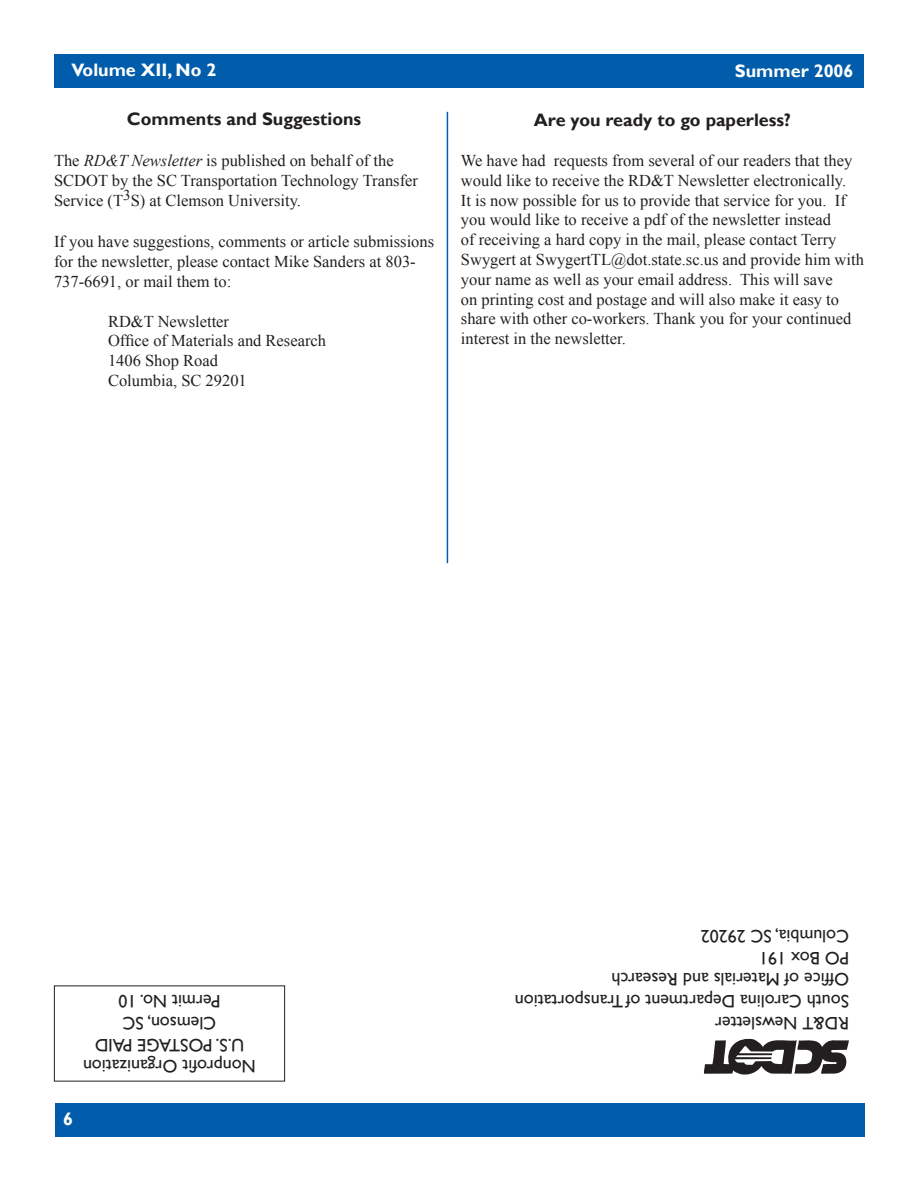
<style>
.page{position:relative;width:918px;height:1188px;background:#fff}
.page>*{position:absolute;margin:0;border:0;box-sizing:border-box;transform-origin:0 0}
.t1{font:18px/21.6px "Gill Sans";color:#231f20;text-align:center}
.t2{font:700 18px "Gill Sans";color:#231f20}
.t3{font:700 18px "Gill Sans";color:#fff}
.t4{font:16.5px/19.8px "Times New Roman";color:#231f20}
.s1{font-style:italic}
</style>
<div class="page">
<div style="left:54px;top:54px;width:810px;height:34px;background:#015dab"></div>
<div style="left:55px;top:1104px;width:810px;height:33px;background:#015dab"></div>
<hr style="left:447px;top:112px;width:1px;height:451px;background:#015dab">
<svg style="left:704px;top:1039px;width:145px;height:36px"></svg>
<p class="t3" style="left:72px;top:59px;width:146px">Volume XII, No 2</p>
<p class="t3" style="left:735px;top:60px;width:120px">Summer 2006</p>
<p class="t2" style="left:127px;top:108px;width:236px">Comments and Suggestions</p>
<p class="t4" style="left:54px;top:151px;width:366px">The <span class="s1">RD&amp;T Newsletter</span> is published on behalf of the<br>SCDOT by the SC Transportation Technology Transfer<br>Service (T<sup>3</sup>S) at Clemson University.</p>
<p class="t4" style="left:54px;top:232px;width:382px">If you have suggestions, comments or article submissions for the newsletter, please contact Mike Sanders at 803-<br>737-6691, or mail them to:</p>
<p class="t4" style="left:108px;top:311px;width:220px">RD&amp;T Newsletter<br>Office of Materials and Research<br>1406 Shop Road<br>Columbia, SC 29201</p>
<p class="t2" style="left:534px;top:110px;width:259px">Are you ready to go paperless?</p>
<p class="t4" style="left:461px;top:150px;width:405px">We have had requests from several of our readers that they would like to receive the RD&amp;T Newsletter electronically.<br>It is now possible for us to provide that service for you. If you would like to receive a pdf of the newsletter instead<br>of receiving a hard copy in the mail, please contact Terry Swygert at SwygertTL@dot.state.sc.us and provide him with your name as well as your email address. This will save<br>on printing cost and postage and will also make it easy to share with other co-workers. Thank you for your continued interest in the newsletter.</p>
<p class="t1" style="left:256px;top:1077px;width:174px;rotate:-180deg">Nonprofit Organization<br>U.S. POSTAGE PAID<br>Clemson, SC<br>Permit No. 10</p>
<p class="t3" style="left:63px;top:1109px;width:11px">6</p>
<p class="t1" style="left:849px;top:1033px;width:336px;text-align:left;rotate:-180deg">RD&amp;T Newsletter<br>South Carolina Department of Transportation<br>Office of Materials and Research<br>PO Box 191<br>Columbia, SC 29202</p>
</div>
